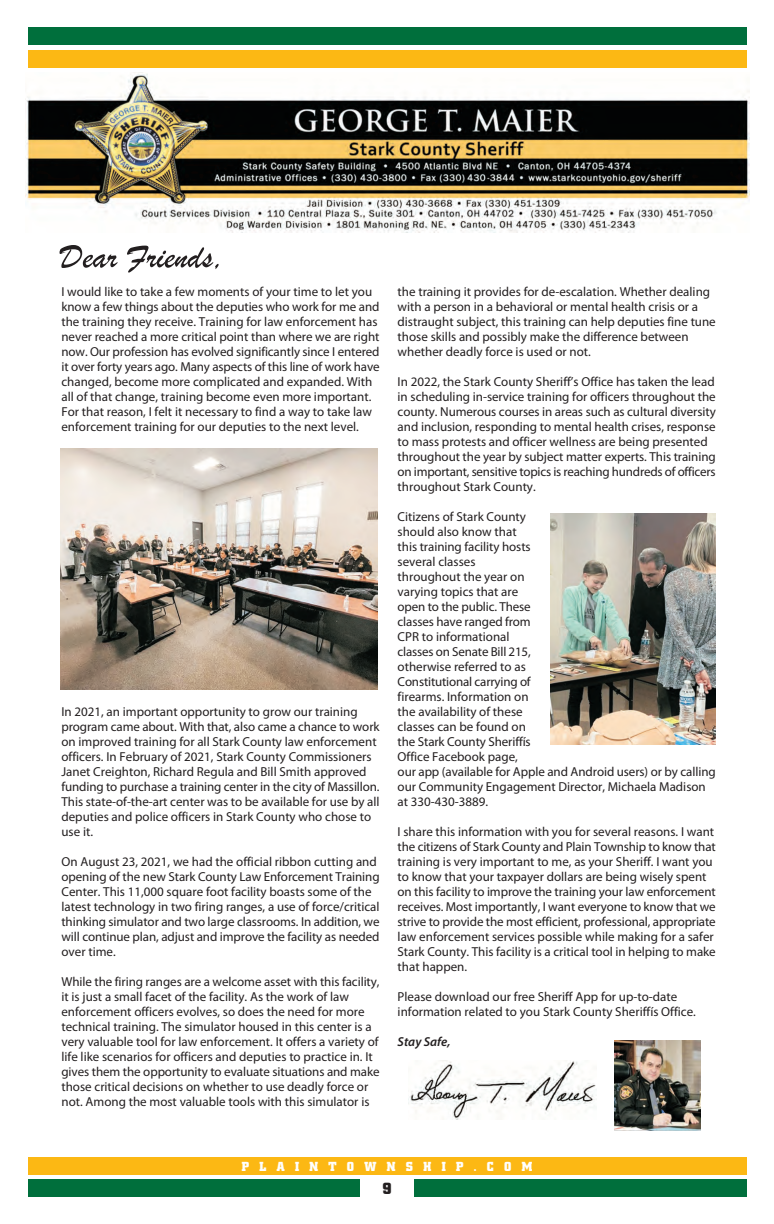
<style>
.page{position:relative;width:774px;height:1224px;background:#fff}
.page>*{position:absolute;margin:0;border:0;box-sizing:border-box;transform-origin:0 0}
.t1{font:700 16px "City";color:#231f20}
.t2{font:13px/15px "Myriad Pro";color:#231f20}
.t3{font:700 13px "City";letter-spacing:.8em;color:#fff}
.t4{font:italic 600 13px "Myriad Pro";color:#231f20}
</style>
<div class="page">
<div style="left:28px;top:1157px;width:719px;height:18px;background:#fcb814"></div>
<div style="left:28px;top:1179px;width:719px;height:18px;background:#006f3c"></div>
<div style="left:360px;top:1177px;width:54px;height:26px;background:#fff"></div>
<div style="left:29px;top:50px;width:718px;height:18px;background:#fcb814"></div>
<div style="left:29px;top:27px;width:718px;height:18px;background:#006f3c"></div>
<img style="left:26px;top:72px;width:723px;height:160px">
<img style="left:410px;top:1060px;width:186px;height:59px">
<svg style="left:60px;top:245px;width:57px;height:23px"></svg>
<svg style="left:127px;top:246px;width:92px;height:27px"></svg>
<img style="left:614px;top:1040px;width:87px;height:91px">
<img style="left:61px;top:449px;width:317px;height:240px">
<img style="left:550px;top:513px;width:165px;height:232px">
<p class="t2" style="left:61px;top:285px;width:320px">I would like to take a few moments of your time to let you know a few things about the deputies who work for me and the training they receive. Training for law enforcement has never reached a more critical point than where we are right now. Our profession has evolved significantly since I entered it over forty years ago. Many aspects of this line of work have changed, become more complicated and expanded. With all of that change, training become even more important.<br>For that reason, I felt it necessary to find a way to take law enforcement training for our deputies to the next level.</p>
<p class="t2" style="left:61px;top:705px;width:320px">In 2021, an important opportunity to grow our training program came about. With that, also came a chance to work on improved training for all Stark County law enforcement officers. In February of 2021, Stark County Commissioners Janet Creighton, Richard Regula and Bill Smith approved funding to purchase a training center in the city of Massillon.<br>This state-of-the-art center was to be available for use by all deputies and police officers in Stark County who chose to use it.</p>
<p class="t2" style="left:61px;top:855px;width:320px">On August 23, 2021, we had the official ribbon cutting and opening of the new Stark County Law Enforcement Training Center. This 11,000 square foot facility boasts some of the latest technology in two firing ranges, a use of force/critical thinking simulator and two large classrooms. In addition, we will continue plan, adjust and improve the facility as needed over time.</p>
<p class="t2" style="left:61px;top:975px;width:320px">While the firing ranges are a welcome asset with this facility, it is just a small facet of the facility. As the work of law enforcement officers evolves, so does the need for more technical training. The simulator housed in this center is a very valuable tool for law enforcement. It offers a variety of life like scenarios for officers and deputies to practice in. It gives them the opportunity to evaluate situations and make those critical decisions on whether to use deadly force or not. Among the most valuable tools with this simulator is</p>
<p class="t2" style="left:398px;top:285px;width:320px">the training it provides for de-escalation. Whether dealing with a person in a behavioral or mental health crisis or a distraught subject, this training can help deputies fine tune those skills and possibly make the difference between whether deadly force is used or not.</p>
<p class="t2" style="left:398px;top:375px;width:320px">In 2022, the Stark County Sheriff’s Office has taken the lead in scheduling in-service training for officers throughout the county. Numerous courses in areas such as cultural diversity and inclusion, responding to mental health crises, response to mass protests and officer wellness are being presented throughout the year by subject matter experts. This training on important, sensitive topics is reaching hundreds of officers throughout Stark County.</p>
<p class="t2" style="left:398px;top:510px;width:320px">Citizens of Stark County<br>should also know that<br>this training facility hosts<br>several classes<br>throughout the year on<br>varying topics that are<br>open to the public. These<br>classes have ranged from<br>CPR to informational<br>classes on Senate Bill 215,<br>otherwise referred to as<br>Constitutional carrying of<br>firearms. Information on<br>the availability of these<br>classes can be found on<br>the Stark County Sheriffís<br>Office Facebook page,<br>our app (available for Apple and Android users) or by calling our Community Engagement Director, Michaela Madison at 330-430-3889.</p>
<p class="t2" style="left:398px;top:825px;width:320px">I share this information with you for several reasons. I want the citizens of Stark County and Plain Township to know that training is very important to me, as your Sheriff. I want you to know that your taxpayer dollars are being wisely spent on this facility to improve the training your law enforcement receives. Most importantly, I want everyone to know that we strive to provide the most efficient, professional, appropriate law enforcement services possible while making for a safer Stark County. This facility is a critical tool in helping to make that happen.</p>
<p class="t2" style="left:398px;top:990px;width:300px">Please download our free Sheriff App for up-to-date information related to you Stark County Sheriffís Office.</p>
<p class="t4" style="left:398px;top:1037px;width:54px">Stay Safe,</p>
<p class="t3" style="left:242px;top:1161px;width:292px">PLAINTOWNSHIP.COM</p>
<p class="t1" style="left:382px;top:1182px;width:11px">9</p>
</div>
